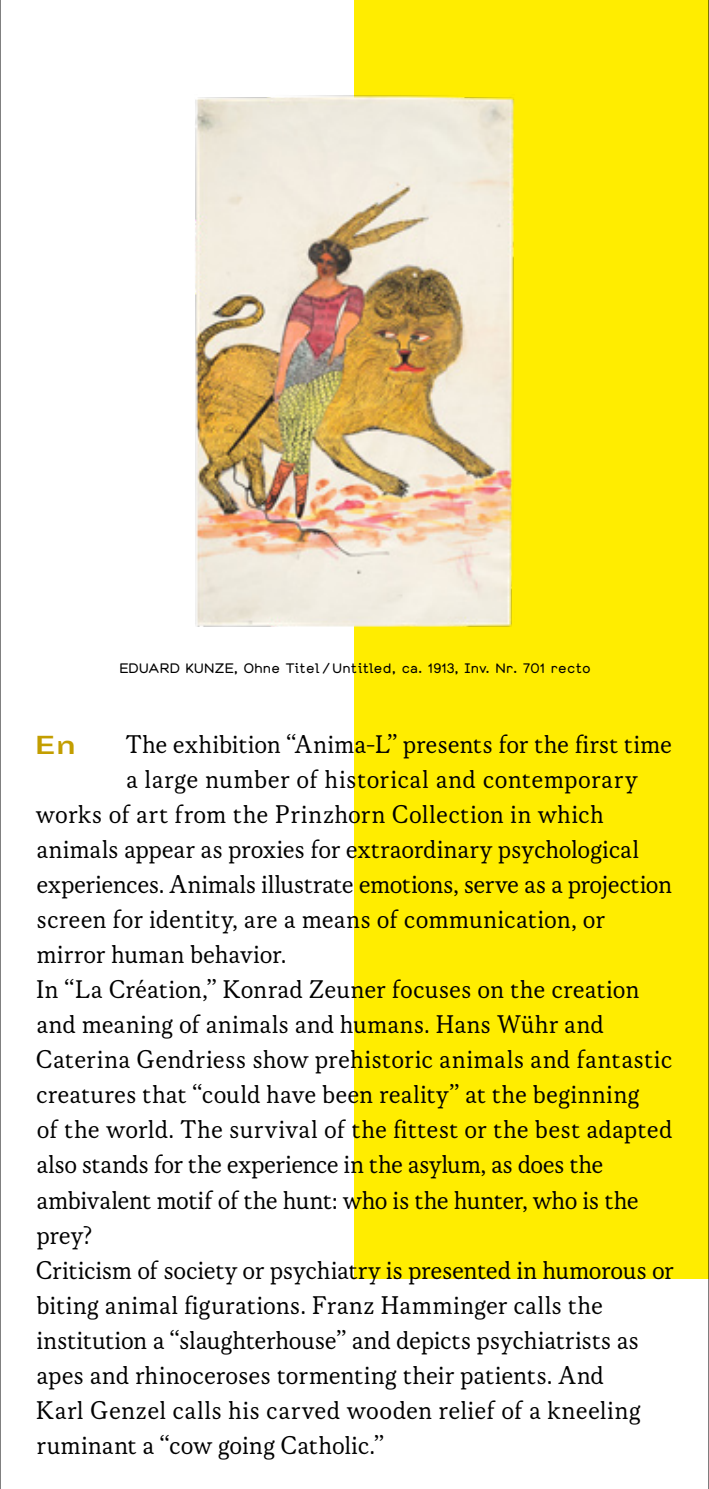
<style>
.page{position:relative;width:709px;height:1489px;background:#fff}
.page>*{position:absolute;margin:0;border:0;box-sizing:border-box;transform-origin:0 0}
.t1{font:27.5px "Korpus A";color:#000}
.t2{font:27.5px "Korpus A";letter-spacing:-.02em;color:#000}
.t3{font:700 23.75px "Sporting Grotesque";color:#c39e00}
.t4{font:13.75px "Chapeau";letter-spacing:.025em;color:#000}
</style>
<div class="page">
<div style="left:354px;top:0;width:355px;height:1278px;background:#ffed00"></div>
<img style="left:195px;top:95px;width:319px;height:532px">
<hr style="left:0;top:0;width:1px;height:1488px;background:#000">
<hr style="left:708px;top:0;width:1px;height:1488px;background:#000">
<p class="t4" style="left:119px;top:660px;width:473px">EDUARD KUNZE, Ohne Titel / Untitled, ca. 1913, Inv. Nr. 701 recto</p>
<p class="t3" style="left:35px;top:731px;width:42px">En</p>
<p class="t1" style="left:125px;top:728px;width:548px">The exhibition “Anima-L” presents for the first time</p>
<p class="t1" style="left:126px;top:763px;width:513px">a large number of historical and contemporary</p>
<p class="t1" style="left:36px;top:798px;width:569px">works of art from the Prinzhorn Collection in which</p>
<p class="t1" style="left:36px;top:833px;width:604px">animals appear as proxies for extraordinary psychological</p>
<p class="t2" style="left:36px;top:868px;width:637px">experiences. Animals illustrate emotions, serve as a projection</p>
<p class="t1" style="left:37px;top:903px;width:570px">screen for identity, are a means of communication, or</p>
<p class="t1" style="left:36px;top:938px;width:251px">mirror human behavior.</p>
<p class="t1" style="left:36px;top:973px;width:605px">In “La Création,” Konrad Zeuner focuses on the creation</p>
<p class="t1" style="left:36px;top:1008px;width:569px">and meaning of animals and humans. Hans Wühr and</p>
<p class="t1" style="left:36px;top:1043px;width:638px">Caterina Gendriess show prehistoric animals and fantastic</p>
<p class="t1" style="left:36px;top:1078px;width:605px">creatures that “could have been reality” at the beginning</p>
<p class="t1" style="left:37px;top:1114px;width:637px">of the world. The survival of the fittest or the best adapted</p>
<p class="t2" style="left:36px;top:1149px;width:568px">also stands for the experience in the asylum, as does the</p>
<p class="t2" style="left:36px;top:1184px;width:604px">ambivalent motif of the hunt: who is the hunter, who is the</p>
<p class="t1" style="left:36px;top:1219px;width:59px">prey?</p>
<p class="t1" style="left:36px;top:1254px;width:639px">Criticism of society or psychiatry is presented in humorous or</p>
<p class="t1" style="left:36px;top:1289px;width:568px">biting animal figurations. Franz Hamminger calls the</p>
<p class="t1" style="left:36px;top:1324px;width:604px">institution a “slaughterhouse” and depicts psychiatrists as</p>
<p class="t1" style="left:37px;top:1359px;width:569px">apes and rhinoceroses tormenting their patients. And</p>
<p class="t1" style="left:36px;top:1394px;width:606px">Karl Genzel calls his carved wooden relief of a kneeling</p>
<p class="t1" style="left:36px;top:1429px;width:349px">ruminant a “cow going Catholic.”</p>
</div>
